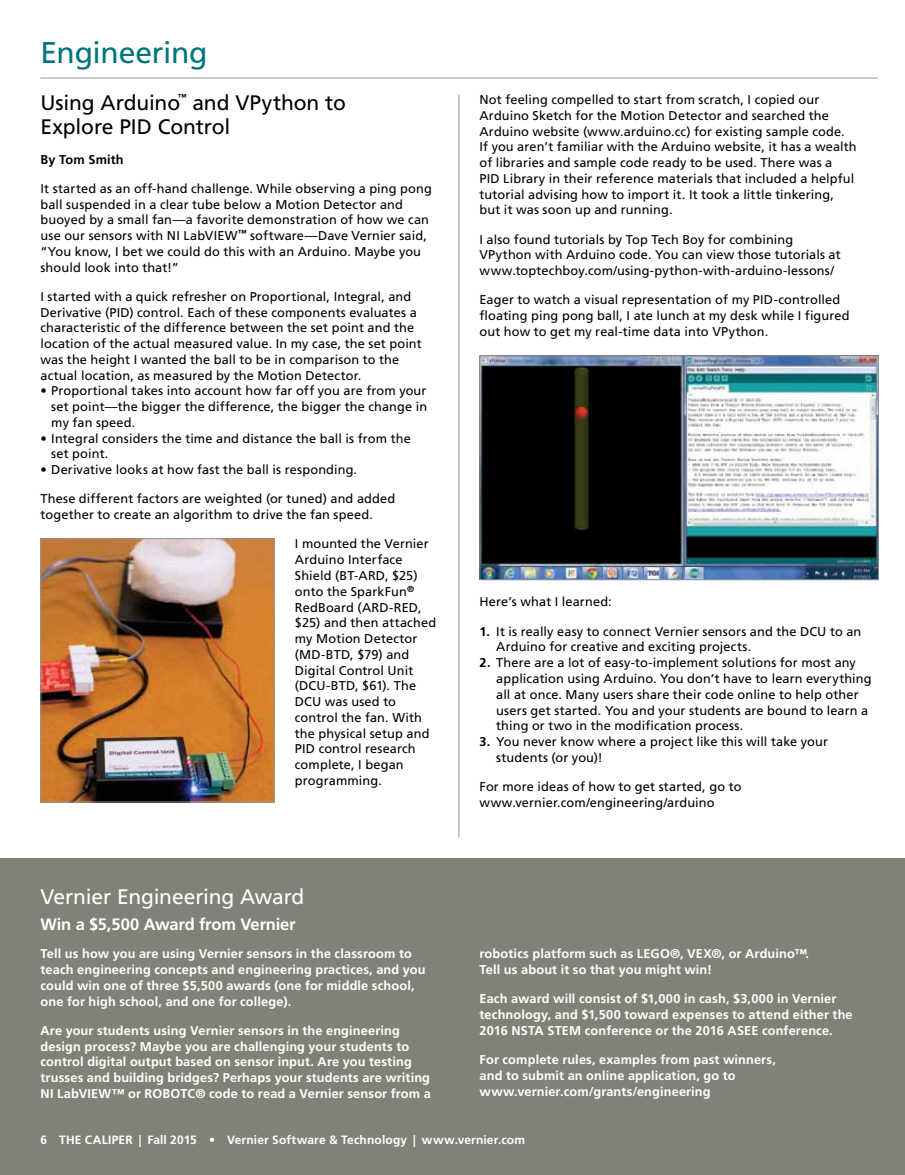
<style>
.page{position:relative;width:905px;height:1175px;background:#fff}
.page>*{position:absolute;margin:0;border:0;box-sizing:border-box;transform-origin:0 0}
.t1{font:30px "Frutiger LT Std";letter-spacing:-.01em;color:#00757a}
.t2{font:21px/24px "Frutiger LT Std";letter-spacing:-.005em;color:#000}
.t3{font:21px "Frutiger LT Std";letter-spacing:-.01em;color:#fff}
.t4{font:700 16.5px "Frutiger LT Std";letter-spacing:-.01em;color:#fff}
.t5{font:12.75px/15.8px "Frutiger LT Std";letter-spacing:.01em;color:#000}
.t6{font:700 12.75px/15.8px "Frutiger LT Std";letter-spacing:.01em;color:#fff}
.t7{font:700 12.75px "Frutiger LT Std";letter-spacing:.01em;color:#000}
.t8{font:700 12px "Frutiger LT Std";letter-spacing:.015em;color:#fff}
.t9{font:700 8.7px "Frutiger LT Std";color:#000}
.s1{font-weight:700}
</style>
<div class="page">
<div style="left:0;top:858px;width:904px;height:316px;background:#828178"></div>
<hr style="left:458px;top:94px;width:1px;height:743px;background:#939598">
<img style="left:42px;top:540px;width:231px;height:260px">
<div style="left:40px;top:538px;width:235px;height:264px;border:1px solid #939598"></div>
<img style="left:481px;top:357px;width:395px;height:221px">
<div style="left:479px;top:355px;width:399px;height:225px;border:1px solid #939598"></div>
<hr style="left:40px;top:78px;width:838px;height:1px;background:#939598">
<h1 class="t1" style="left:40px;top:35px;width:168px">Engineering</h1>
<h2 class="t2" style="left:40px;top:91px;width:141px">Using Arduino</h2>
<p class="t9" style="left:178px;top:92px;width:10px">™</p>
<h2 class="t2" style="left:41px;top:91px;width:307px;text-indent:152px">and VPython to<br>Explore PID Control</h2>
<p class="t7" style="left:40px;top:152px;width:85px">By Tom Smith</p>
<p class="t5" style="left:40px;top:181px;width:393px">It started as an off-hand challenge. While observing a ping pong ball suspended in a clear tube below a Motion Detector and buoyed by a small fan—a favorite demonstration of how we can use our sensors with NI LabVIEW<sup>™</sup> software—Dave Vernier said, “You know, I bet we could do this with an Arduino. Maybe you should look into that!”</p>
<p class="t5" style="left:40px;top:288px;width:383px">I started with a quick refresher on Proportional, Integral, and Derivative (PID) control. Each of these components evaluates a characteristic of the difference between the set point and the location of the actual measured value. In my case, the set point was the height I wanted the ball to be in comparison to the actual location, as measured by the Motion Detector.</p>
<p class="t5" style="left:51px;top:383px;width:377px;text-align:justify;text-indent:-11px">• Proportional takes into account how far off you are from your set point—the bigger the difference, the bigger the change in my fan speed.</p>
<p class="t5" style="left:51px;top:430px;width:361px;text-indent:-11px">• Integral considers the time and distance the ball is from the set point.</p>
<p class="t5" style="left:40px;top:462px;width:318px">• Derivative looks at how fast the ball is responding.</p>
<p class="t5" style="left:40px;top:491px;width:356px">These different factors are weighted (or tuned) and added together to create an algorithm to drive the fan speed.</p>
<p class="t5" style="left:295px;top:536px;width:143px">I mounted the Vernier<br>Arduino Interface<br>Shield (BT-ARD, $25) onto the SparkFun<sup>®<br></sup>RedBoard (ARD-RED, $25) and then attached my Motion Detector (MD-BTD, $79) and<br>Digital Control Unit (DCU-BTD, $61). The<br>DCU was used to control the fan. With the physical setup and<br>PID control research complete, I began programming.</p>
<p class="t5" style="left:479px;top:92px;width:378px">Not feeling compelled to start from scratch, I copied our Arduino Sketch for the Motion Detector and searched the Arduino website (www.arduino.cc) for existing sample code.<br>If you aren’t familiar with the Arduino website, it has a wealth of libraries and sample code ready to be used. There was a<br>PID Library in their reference materials that included a helpful tutorial advising how to import it. It took a little tinkering, but it was soon up and running.</p>
<p class="t5" style="left:479px;top:231px;width:363px">I also found tutorials by Top Tech Boy for combining<br>VPython with Arduino code. You can view those tutorials at www.toptechboy.com/using-python-with-arduino-lessons/</p>
<p class="t5" style="left:479px;top:292px;width:371px">Eager to watch a visual representation of my PID-controlled floating ping pong ball, I ate lunch at my desk while I figured out how to get my real-time data into VPython.</p>
<p class="t5" style="left:479px;top:594px;width:134px">Here’s what I learned:</p>
<p class="t5" style="left:496px;top:623px;width:366px;text-indent:-17px"><span class="s1">1.</span> It is really easy to connect Vernier sensors and the DCU to an<br>Arduino for creative and exciting projects.</p>
<p class="t5" style="left:496px;top:655px;width:377px;text-indent:-17px"><span class="s1">2.</span> There are a lot of easy-to-implement solutions for most any application using Arduino. You don’t have to learn everything all at once. Many users share their code online to help other users get started. You and your students are bound to learn a thing or two in the modification process.</p>
<p class="t5" style="left:496px;top:733px;width:333px;text-indent:-17px"><span class="s1">3.</span> You never know where a project like this will take your students (or you)!</p>
<p class="t5" style="left:479px;top:778px;width:263px">For more ideas of how to get started, go to www.vernier.com/engineering/arduino</p>
<h2 class="t3" style="left:40px;top:884px;width:265px">Vernier Engineering Award</h2>
<p class="t4" style="left:40px;top:914px;width:257px">Win a $5,500 Award from Vernier</p>
<p class="t6" style="left:40px;top:946px;width:386px">Tell us how you are using Vernier sensors in the classroom to teach engineering concepts and engineering practices, and you could win one of three $5,500 awards (one for middle school, one for high school, and one for college).</p>
<p class="t6" style="left:40px;top:1022px;width:392px">Are your students using Vernier sensors in the engineering design process? Maybe you are challenging your students to control digital output based on sensor input. Are you testing trusses and building bridges? Perhaps your students are writing NI LabVIEW™ or ROBOTC® code to read a Vernier sensor from a</p>
<p class="t6" style="left:479px;top:946px;width:331px">robotics platform such as LEGO®, VEX®, or Arduino™.<br>Tell us about it so that you might win!</p>
<p class="t6" style="left:479px;top:991px;width:375px">Each award will consist of $1,000 in cash, $3,000 in Vernier technology, and $1,500 toward expenses to attend either the<br>2016 NSTA STEM conference or the 2016 ASEE conference.</p>
<p class="t6" style="left:479px;top:1051px;width:298px">For complete rules, examples from past winners, and to submit an online application, go to www.vernier.com/grants/engineering</p>
<p class="t8" style="left:40px;top:1132px;width:486px">6 THE CALIPER | Fall 2015 • Vernier Software &amp; Technology | www.vernier.com</p>
</div>
